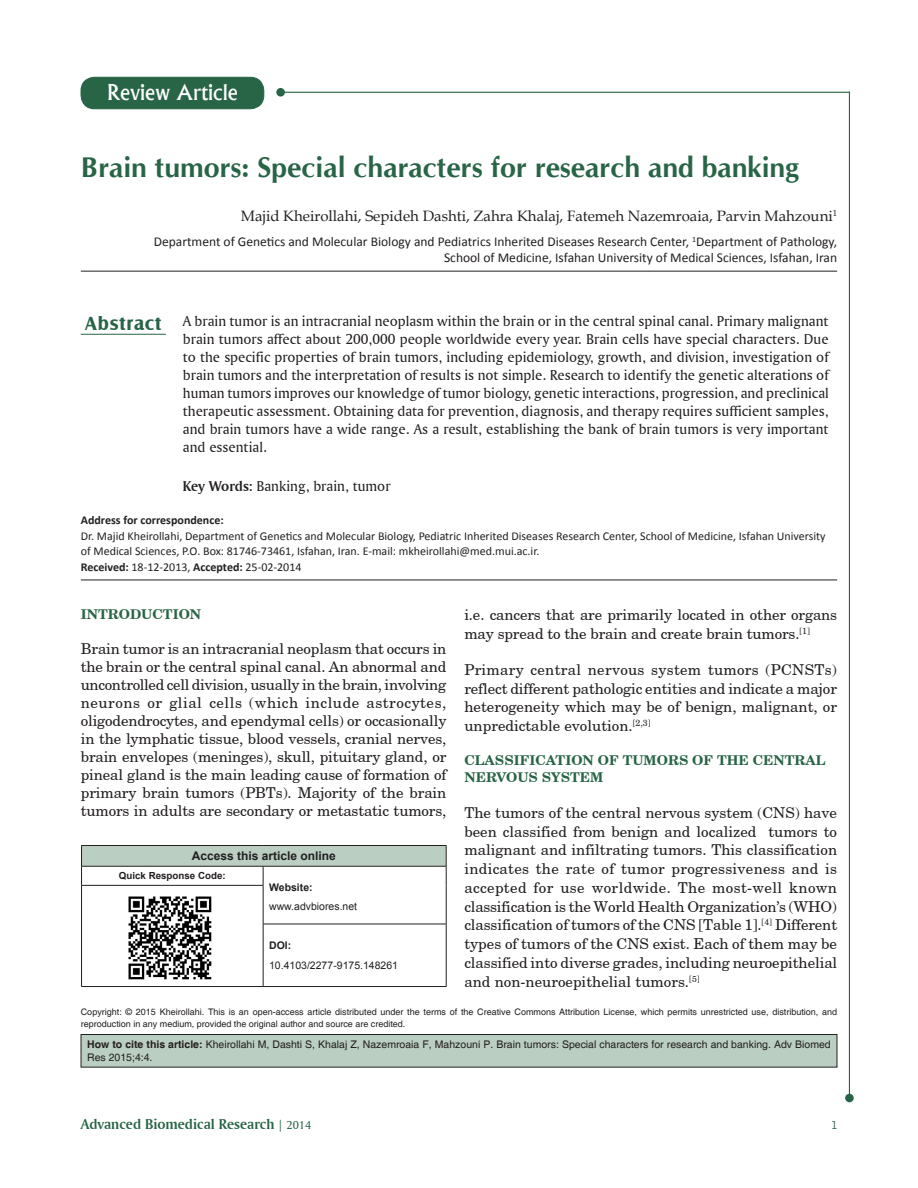
<style>
.page{position:relative;width:918px;height:1188px;background:#fff}
.page>*{position:absolute;margin:0;border:0;box-sizing:border-box;transform-origin:0 0}
.AT{font:700 28.5px "CG Omega";color:#286446}
.AH{font:500 21px "Albertus";color:#fff}
.ABSH{font:700 19.5px "Castle T";letter-spacing:.04em;color:#286446}
.TX{font:15px/18.8px "New Century Schoolbook";letter-spacing:-.01em;color:#231f20;text-align:justify}
.ABS{font:15px/18px "Amerigo BT Roman A";color:#231f20;text-align:justify}
.AU{font:15px "Book Antiqua";color:#231f20}
.RF{font:15px "Amerigo BT Bold A";color:#286446}
.KWD{font:15px "Amerigo BT Roman A";color:#231f20}
.AFF{font:13.5px/16.2px "Calibri";color:#231f20;text-align:right}
.t1{font:700 13.5px/17px "Century Schoolbook BT";color:#286446}
.ADD{font:12px/15.8px "Calibri";color:#231f20}
.HIS{font:12px "Calibri";color:#231f20}
.ATAO{font:700 12px "Arial";color:#231f20}
.RF-2{font:12px "Bell Centennial BT Address";color:#286446}
.SRC{font:10.5px/12.6px "Helvetica";color:#231f20}
.DOI{font:10.5px "Arial";color:#231f20}
.WEB{font:10.5px "Arial";color:#231f20}
.WEB-2{font:700 10.5px "Arial";color:#231f20}
.DOI-2{font:700 10.5px "Arial";color:#231f20}
.QRC{font:700 9.75px "Arial";color:#231f20}
.CR{font:9px/12px "Helvetica";color:#231f20}
.s1{font-family:"Amerigo BT Bold A"}
.s2{font-weight:700}
.s3{font-family:"Amerigo BT Roman A";font-size:12px}
</style>
<div class="page">
<hr style="left:281px;top:92px;width:569px;height:1px;background:#286446">
<div style="left:276px;top:88px;width:9px;height:9px;background:#286446;border-radius:50%"></div>
<hr style="left:849px;top:92px;width:1px;height:1005px;background:#286446">
<div style="left:845px;top:1094px;width:9px;height:8px;background:#286446;border-radius:50%"></div>
<hr style="left:81px;top:580px;width:756px;height:1px;background:#231f20">
<hr style="left:81px;top:334px;width:85px;height:1px;background:#286446">
<hr style="left:81px;top:271px;width:756px;height:1px;background:#231f20">
<div style="left:82px;top:846px;width:364px;height:20px;background:#bacec1"></div>
<hr style="left:81px;top:986px;width:182px;height:1px;background:#231f20">
<hr style="left:81px;top:845px;width:182px;height:1px;background:#231f20">
<hr style="left:263px;top:845px;width:183px;height:1px;background:#231f20">
<hr style="left:81px;top:866px;width:182px;height:1px;background:#231f20">
<svg style="left:81px;top:846px;width:1px;height:39px"></svg>
<hr style="left:263px;top:866px;width:183px;height:1px;background:#231f20">
<svg style="left:446px;top:846px;width:1px;height:39px"></svg>
<hr style="left:446px;top:885px;width:1px;height:39px;background:#231f20">
<hr style="left:81px;top:885px;width:182px;height:1px;background:#231f20">
<hr style="left:81px;top:886px;width:1px;height:38px;background:#231f20">
<hr style="left:81px;top:924px;width:1px;height:62px;background:#231f20">
<hr style="left:446px;top:924px;width:1px;height:62px;background:#231f20">
<hr style="left:263px;top:986px;width:183px;height:1px;background:#231f20">
<svg style="left:263px;top:866px;width:1px;height:19px"></svg>
<hr style="left:263px;top:886px;width:1px;height:38px;background:#231f20">
<hr style="left:263px;top:924px;width:1px;height:62px;background:#231f20">
<hr style="left:263px;top:924px;width:183px;height:1px;background:#231f20">
<img style="left:128px;top:896px;width:84px;height:84px">
<div style="left:81px;top:1035px;width:756px;height:32px;background:#bacec1"></div>
<div style="left:81px;top:1034px;width:756px;height:33px;border:1px solid #231f20"></div>
<div style="left:81px;top:77px;width:183px;height:32px;background:#286446;border-radius:14px"></div>
<div style="left:81px;top:77px;width:183px;height:32px;border:1px solid #286446;border-radius:14px"></div>
<p class="AH" style="left:107px;top:80px;width:132px">Review Article</p>
<p class="AT" style="left:81px;top:149px;width:720px">Brain tumors: Special characters for research and banking</p>
<p class="AU" style="left:241px;top:206px;width:598px">Majid Kheirollahi, Sepideh Dashti, Zahra Khalaj, Fatemeh Nazemroaia, Parvin Mahzouni<sup>1</sup></p>
<p class="AFF" style="left:154px;top:234px;width:685px">Department of Genetics and Molecular Biology and Pediatrics Inherited Diseases Research Center, <sup>1</sup>Department of Pathology,<br>School of Medicine, Isfahan University of Medical Sciences, Isfahan, Iran</p>
<p class="ABS" style="left:183px;top:311px;width:647px">A brain tumor is an intracranial neoplasm within the brain or in the central spinal canal. Primary malignant brain tumors affect about 200,000 people worldwide every year. Brain cells have special characters. Due to the specific properties of brain tumors, including epidemiology, growth, and division, investigation of brain tumors and the interpretation of results is not simple. Research to identify the genetic alterations of human tumors improves our knowledge of tumor biology, genetic interactions, progression, and preclinical therapeutic assessment. Obtaining data for prevention, diagnosis, and therapy requires sufficient samples, and brain tumors have a wide range. As a result, establishing the bank of brain tumors is very important and essential.</p>
<p class="KWD" style="left:183px;top:477px;width:209px"><span class="s1">Key Words:</span> Banking, brain, tumor</p>
<p class="ADD" style="left:81px;top:512px;width:746px"><span class="s2">Address for correspondence:<br></span>Dr. Majid Kheirollahi, Department of Genetics and Molecular Biology, Pediatric Inherited Diseases Research Center, School of Medicine, Isfahan University of Medical Sciences, P.O. Box: 81746‑73461, Isfahan, Iran. E-mail: mkheirollahi@med.mui.ac.ir.</p>
<p class="HIS" style="left:81px;top:560px;width:222px"><span class="s2">Received:</span> 18‑12‑2013, <span class="s2">Accepted:</span> 25‑02‑2014</p>
<p class="ABSH" style="left:85px;top:313px;width:78px">Abstract</p>
<p class="TX" style="left:464px;top:605px;width:374px">i.e. cancers that are primarily located in other organs may spread to the brain and create brain tumors.<sup>[1]</sup></p>
<p class="TX" style="left:464px;top:660px;width:374px">Primary central nervous system tumors (PCNSTs) reflect different pathologic entities and indicate a major heterogeneity which may be of benign, malignant, or unpredictable evolution.<sup>[2,3]</sup></p>
<h1 class="t1" style="left:464px;top:752px;width:363px">CLASSIFICATION OF TUMORS OF THE CENTRAL<br>NERVOUS SYSTEM</h1>
<p class="TX" style="left:464px;top:803px;width:374px">The tumors of the central nervous system (CNS) have been classified from benign and localized tumors to malignant and infiltrating tumors. This classification indicates the rate of tumor progressiveness and is accepted for use worldwide. The most‑well known classification is the World Health Organization’s (WHO) classification of tumors of the CNS [Table 1].<sup>[4]</sup> Different types of tumors of the CNS exist. Each of them may be classified into diverse grades, including neuroepithelial and non‑neuroepithelial tumors.<sup>[5]</sup></p>
<h1 class="t1" style="left:81px;top:606px;width:122px">INTRODUCTION</h1>
<p class="TX" style="left:81px;top:640px;width:367px;line-height:18px">Brain tumor is an intracranial neoplasm that occurs in the brain or the central spinal canal. An abnormal and uncontrolled cell division, usually in the brain, involving neurons or glial cells (which include astrocytes, oligodendrocytes, and ependymal cells) or occasionally in the lymphatic tissue, blood vessels, cranial nerves, brain envelopes (meninges), skull, pituitary gland, or pineal gland is the main leading cause of formation of primary brain tumors (PBTs). Majority of the brain tumors in adults are secondary or metastatic tumors,</p>
<p class="ATAO" style="left:192px;top:848px;width:146px">Access this article online</p>
<p class="QRC" style="left:119px;top:869px;width:108px">Quick Response Code:</p>
<p class="WEB-2" style="left:269px;top:880px;width:45px">Website:</p>
<p class="WEB" style="left:269px;top:899px;width:90px">www.advbiores.net</p>
<p class="DOI-2" style="left:269px;top:938px;width:24px">DOI:</p>
<p class="DOI" style="left:269px;top:958px;width:131px">10.4103/2277-9175.148261</p>
<p class="CR" style="left:81px;top:1006px;width:758px">Copyright: © 2015 Kheirollahi. This is an open‑access article distributed under the terms of the Creative Commons Attribution License, which permits unrestricted use, distribution, and reproduction in any medium, provided the original author and source are credited.</p>
<p class="SRC" style="left:87px;top:1039px;width:745px"><span class="s2">How to cite this article:</span> Kheirollahi M, Dashti S, Khalaj Z, Nazemroaia F, Mahzouni P. Brain tumors: Special characters for research and banking. Adv Biomed<br>Res 2015;4:4.</p>
<p class="RF" style="left:81px;top:1115px;width:232px">Advanced Biomedical Research <span class="s3">| 2014</span></p>
<p class="RF-2" style="left:832px;top:1118px;width:7px">1</p>
</div>
